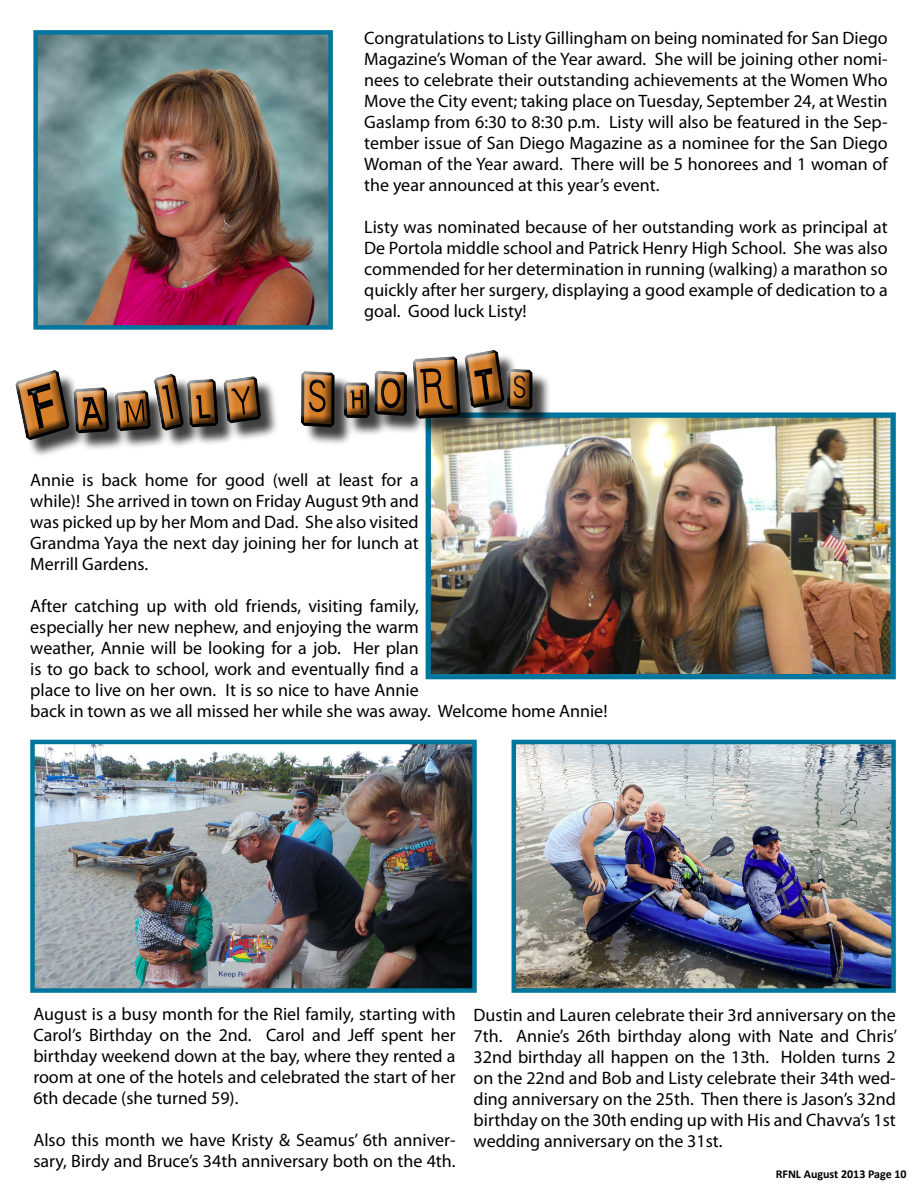
<style>
.page{position:relative;width:918px;height:1188px;background:#fff}
.page>*{position:absolute;margin:0;border:0;box-sizing:border-box;transform-origin:0 0}
.t1{font:71.25px "Earwig Factory";color:#d67e28;scale:.77 1}
.t2{font:18px/21px "Myriad Pro";color:#000;text-align:justify}
.t3{font:700 12px "Calibri";color:#000}
.s1{font-size:101.7px}
</style>
<div class="page">
<img style="left:432px;top:418px;width:458px;height:255px">
<div style="left:426px;top:412px;width:470px;height:267px;border:5px solid #00759d"></div>
<svg style="left:15px;top:350px;width:532px;height:109px"></svg>
<img style="left:38px;top:35px;width:290px;height:290px">
<div style="left:33px;top:30px;width:300px;height:300px;border:4px solid #00759d"></div>
<img style="left:517px;top:745px;width:374px;height:243px">
<div style="left:512px;top:740px;width:384px;height:253px;border:4px solid #00759d"></div>
<img style="left:35px;top:745px;width:437px;height:243px">
<div style="left:30px;top:740px;width:447px;height:253px;border:4px solid #00759d"></div>
<p class="t2" style="left:364px;top:27px;width:525px">Congratulations to Listy Gillingham on being nominated for San Diego Magazine’s Woman of the Year award. She will be joining other nomi&shy;nees to celebrate their outstanding achievements at the Women Who Move the City event; taking place on Tuesday, September 24, at Westin Gaslamp from 6:30 to 8:30 p.m. Listy will also be featured in the Sep&shy;tember issue of San Diego Magazine as a nominee for the San Diego Woman of the Year award. There will be 5 honorees and 1 woman of the year announced at this year’s event.</p>
<p class="t2" style="left:364px;top:216px;width:525px">Listy was nominated because of her outstanding work as principal at De Portola middle school and Patrick Henry High School. She was also commended for her determination in running (walking) a marathon so quickly after her surgery, displaying a good example of dedication to a goal. Good luck Listy!</p>
<h1 class="t1" style="left:15px;top:374px;width:687px;rotate:-4deg"><span class="s1">F</span>amily <span class="s1">S</span>horts</h1>
<p class="t2" style="left:30px;top:470px;width:390px">Annie is back home for good (well at least for a while)! She arrived in town on Friday August 9th and was picked up by her Mom and Dad. She also visited Grandma Yaya the next day joining her for lunch at Merrill Gardens.</p>
<p class="t2" style="left:30px;top:596px;width:579px;text-align:left">After catching up with old friends, visiting family,<br>especially her new nephew, and enjoying the warm<br>weather, Annie will be looking for a job. Her plan<br>is to go back to school, work and eventually find a<br>place to live on her own. It is so nice to have Annie<br>back in town as we all missed her while she was away. Welcome home Annie!</p>
<p class="t2" style="left:33px;top:1003px;width:424px">August is a busy month for the Riel family, starting with Carol’s Birthday on the 2nd. Carol and Jeff spent her birthday weekend down at the bay, where they rented a room at one of the hotels and celebrated the start of her 6th decade (she turned 59).</p>
<p class="t2" style="left:33px;top:1129px;width:424px">Also this month we have Kristy &amp; Seamus’ 6th anniver&shy;sary, Birdy and Bruce’s 34th anniversary both on the 4th.</p>
<p class="t2" style="left:474px;top:1004px;width:425px">Dustin and Lauren celebrate their 3rd anniversary on the 7th. Annie’s 26th birthday along with Nate and Chris’ 32nd birthday all happen on the 13th. Holden turns 2 on the 22nd and Bob and Listy celebrate their 34th wed&shy;ding anniversary on the 25th. Then there is Jason’s 32nd birthday on the 30th ending up with His and Chavva’s 1st wedding anniversary on the 31st.</p>
<p class="t3" style="left:776px;top:1167px;width:132px">RFNL August 2013 Page 10</p>
</div>
